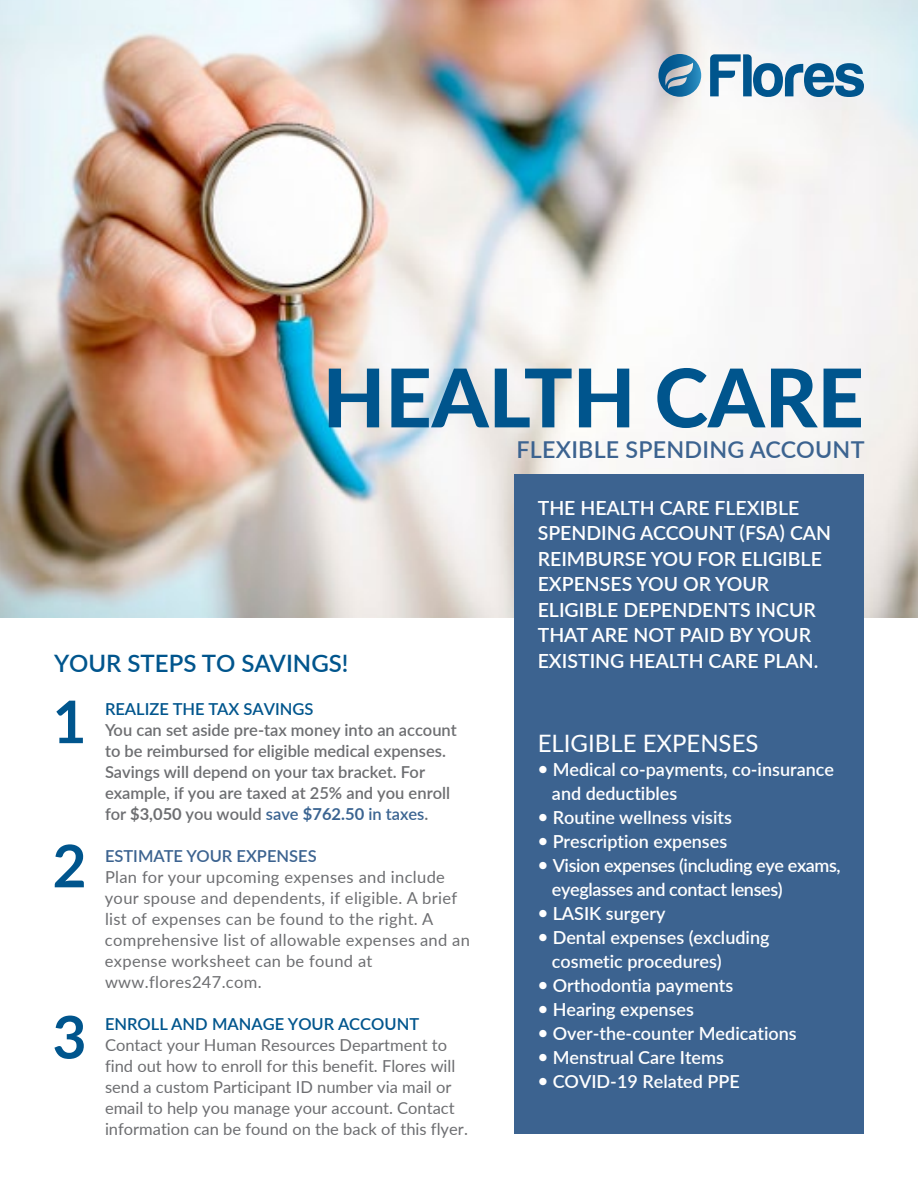
<style>
.page{position:relative;width:918px;height:1188px;background:#fff}
.page>*{position:absolute;margin:0;border:0;box-sizing:border-box;transform-origin:0 0}
.t1{font:800 81px "Lato";color:#00558d}
.t2{font:700 58.8px "Lato";color:#00558d}
.t3{font:600 24px "Lato";color:#00558d}
.t4{font:24px "Lato";color:#fff}
.t5{font:600 23.25px "Lato";letter-spacing:.01em;color:#3c6390}
.t6{font:600 19.5px/25.5px "Lato";color:#fff}
.t7{font:600 18px/24px "Lato";color:#fff}
.t8{font:600 18px/24px "Lato";letter-spacing:-.02em;color:#fff}
.t9{font:16.5px/21px "Lato";color:#6d6e71}
.t10{font:16.5px/21px "Lato";letter-spacing:.02em;color:#6d6e71}
.t11{font:600 16.5px/21px "Lato";color:#6d6e71}
.s1{color:#00558d}
.s2{font-weight:700}
.s3{color:#3b6491}
.s4{font-weight:700;color:#3b6491}
.s5{font-weight:600;color:#3c6390}
.s6{font-weight:600;color:#00558d}
</style>
<div class="page">
<img style="left:0;top:0;width:918px;height:617px">
<div style="left:515px;top:474px;width:349px;height:660px;background:#3c6390"></div>
<svg style="left:710px;top:54px;width:154px;height:43px"></svg>
<svg style="left:658px;top:54px;width:43px;height:43px;background:#6295b4"></svg>
<p class="t1" style="left:323px;top:338px;width:543px">HEALTH CARE</p>
<p class="t5" style="left:517px;top:433px;width:349px">FLEXIBLE SPENDING ACCOUNT</p>
<p class="t3" style="left:54px;top:645px;width:296px">YOUR STEPS TO SAVINGS!</p>
<p class="t11" style="left:105px;top:698px;width:353px"><span class="s1">REALIZE THE TAX SAVINGS<br></span>You can set aside pre-tax money into an account to be reimbursed for eligible medical expenses.<br>Savings will depend on your tax bracket. For example, if you are taxed at 25% and you enroll for <span class="s2">$3,050</span> you would <span class="s3">save</span> <span class="s4">$762.50</span> <span class="s3">in taxes</span>.</p>
<p class="t10" style="left:105px;top:845px;width:367px"><span class="s5">ESTIMATE YOUR EXPENSES<br></span>Plan for your upcoming expenses and include your spouse and dependents, if eligible. A brief list of expenses can be found to the right. A comprehensive list of allowable expenses and an expense worksheet can be found at www.flores247.com.</p>
<p class="t9" style="left:105px;top:1013px;width:365px"><span class="s6">ENROLL AND MANAGE YOUR ACCOUNT </span>Contact your Human Resources Department to find out how to enroll for this benefit. Flores will send a custom Participant ID number via mail or email to help you manage your account. Contact information can be found on the back of this flyer.</p>
<p class="t2" style="left:52px;top:678px;width:36px">1</p>
<p class="t2" style="left:52px;top:823px;width:36px">2</p>
<p class="t2" style="left:52px;top:994px;width:36px">3</p>
<p class="t6" style="left:538px;top:494px;width:263px">THE HEALTH CARE FLEXIBLE</p>
<p class="t6" style="left:538px;top:519px;width:295px">SPENDING ACCOUNT (FSA) CAN</p>
<p class="t6" style="left:538px;top:545px;width:286px">REIMBURSE YOU FOR ELIGIBLE</p>
<p class="t6" style="left:538px;top:570px;width:233px">EXPENSES YOU OR YOUR</p>
<p class="t6" style="left:538px;top:596px;width:282px">ELIGIBLE DEPENDENTS INCUR<br>THAT ARE NOT PAID BY YOUR<br>EXISTING HEALTH CARE PLAN.</p>
<p class="t4" style="left:538px;top:726px;width:222px">ELIGIBLE EXPENSES</p>
<p class="t7" style="left:552px;top:756px;width:284px;text-indent:-14px">• Medical co-payments, co-insurance and deductibles</p>
<p class="t7" style="left:538px;top:804px;width:196px">• Routine wellness visits</p>
<p class="t7" style="left:538px;top:828px;width:191px">• Prescription expenses</p>
<p class="t8" style="left:552px;top:852px;width:290px;text-indent:-14px">• Vision expenses (including eye exams, eyeglasses and contact lenses)</p>
<p class="t7" style="left:538px;top:900px;width:129px">• LASIK surgery</p>
<p class="t7" style="left:552px;top:924px;width:219px;text-indent:-14px">• Dental expenses (excluding cosmetic procedures)</p>
<p class="t7" style="left:538px;top:972px;width:197px">• Orthodontia payments</p>
<p class="t7" style="left:538px;top:996px;width:158px">• Hearing expenses</p>
<p class="t7" style="left:538px;top:1020px;width:260px">• Over-the-counter Medications</p>
<p class="t7" style="left:538px;top:1044px;width:188px">• Menstrual Care Items</p>
<p class="t7" style="left:538px;top:1068px;width:204px">• COVID-19 Related PPE</p>
</div>
